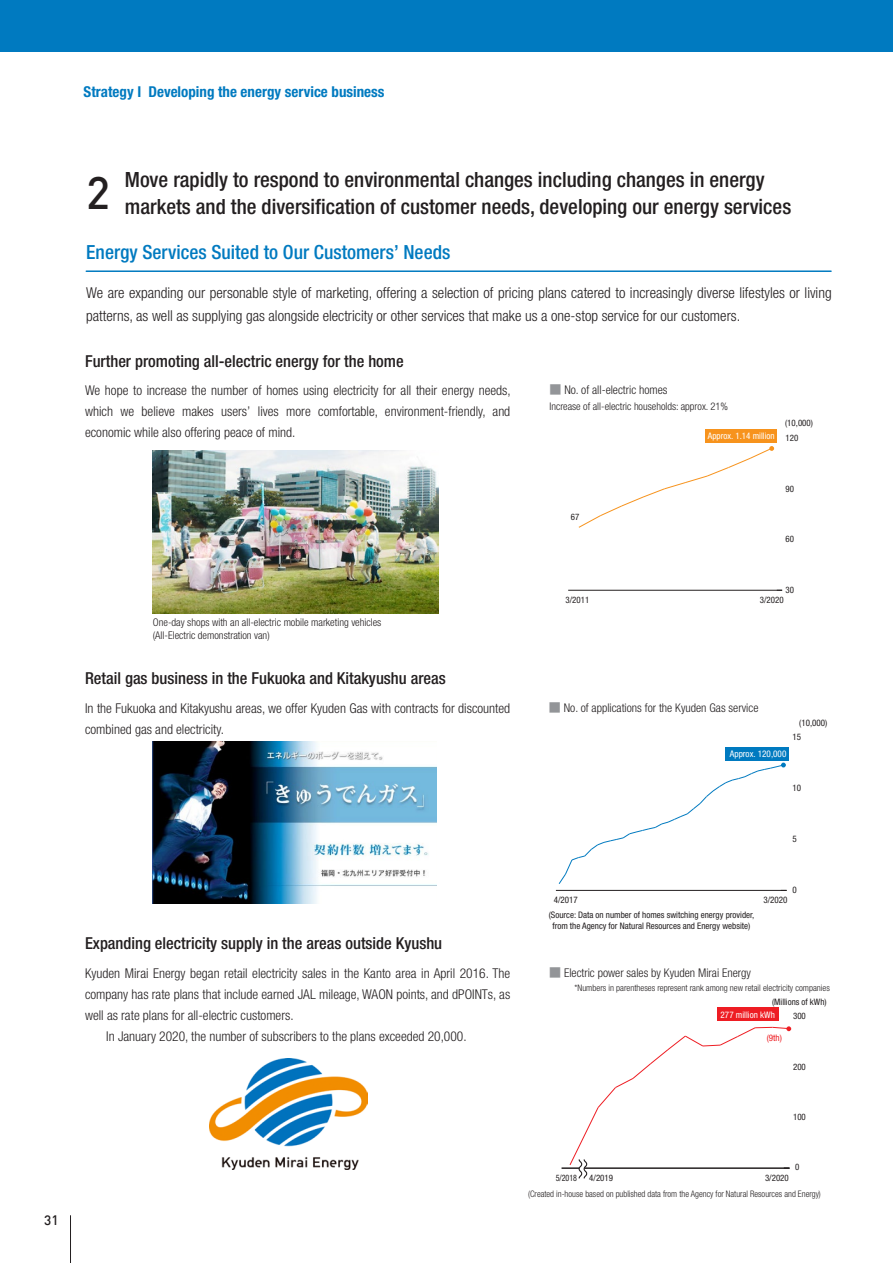
<style>
.page{position:relative;width:893px;height:1263px;background:#fff}
.page>*{position:absolute;margin:0;border:0;box-sizing:border-box;transform-origin:0 0}
.t1{font:500 45px "DIN";color:#231f20}
.t2{font:500 condensed 21px/27px "Helvetica Neue LT Std";color:#231f20}
.t3{font:500 condensed 19.5px "Helvetica Neue LT Std";color:#007ac0}
.t4{font:500 condensed 16.5px "Helvetica Neue LT Std";color:#231f20}
.t5{font:300 condensed 15px/22.5px "Helvetica Neue LT Std";color:#231f20}
.t6{font:700 condensed 15px "Helvetica Neue LT Std";color:#007ac0}
.t7{font:300 condensed 13.5px/21px "Helvetica Neue LT Std";color:#231f20;text-align:justify}
.t8{font:500 13.5px "DIN";color:#231f20}
.キャプション{font:300 condensed 12px "Helvetica Neue LT Std";color:#231f20}
.本文{font:300 condensed 10.65px/13.8px "Helvetica Neue LT Std";color:#231f20}
.キャプション-2{font:300 condensed 10.5px "Helvetica Neue LT Std";color:#231f20}
.t9{font:condensed 9.15px "Helvetica Neue LT Std";color:#fff}
.本文-2{font:300 condensed 9px "Helvetica Neue LT Std";color:#231f20}
.t10{font:condensed 9px/10.8px "Helvetica Neue LT Std";color:#231f20;text-align:center}
.t11{font:condensed 9px "Helvetica Neue LT Std";color:#fff}
.t12{font:condensed 9px "Helvetica Neue LT Std";color:#ee1d23}
.t13{font:condensed 8.85px "Helvetica Neue LT Std";color:#231f20}
.t14{font:condensed 8.85px "Helvetica Neue LT Std";color:#231f20;scale:.9 1}
.s1{font-family:"Gothic BBB Pro";font-weight:500;font-stretch:normal;color:#939598}
</style>
<div class="page">
<div style="left:0;top:0;width:893px;height:51px;background:#007ac0"></div>
<hr style="left:86px;top:270px;width:745px;height:2px;background:#007ac0">
<img style="left:210px;top:1058px;width:158px;height:111px">
<div style="left:705px;top:429px;width:72px;height:14px;background:#f7931d"></div>
<hr style="left:568px;top:590px;width:214px;height:1px;background:#231f20">
<svg style="left:578px;top:446px;width:196px;height:82px"></svg>
<img style="left:153px;top:741px;width:284px;height:162px">
<img style="left:153px;top:450px;width:286px;height:163px">
<div style="left:726px;top:747px;width:63px;height:14px;background:#007ac0"></div>
<hr style="left:556px;top:890px;width:231px;height:1px;background:#231f20">
<svg style="left:558px;top:763px;width:229px;height:128px"></svg>
<div style="left:717px;top:1007px;width:61px;height:14px;background:#ee1d23"></div>
<hr style="left:561px;top:1167px;width:228px;height:2px;background:#231f20">
<svg style="left:569px;top:1026px;width:222px;height:153px"></svg>
<hr style="left:70px;top:1215px;width:1px;height:48px;background:#231f20">
<p class="t6" style="left:84px;top:83px;width:302px">Strategy I Developing the energy service business</p>
<p class="t8" style="left:44px;top:1212px;width:16px">31</p>
<p class="t1" style="left:86px;top:164px;width:25px">2</p>
<p class="t2" style="left:125px;top:166px;width:668px">Move rapidly to respond to environmental changes including changes in energy markets and the diversification of customer needs, developing our energy services</p>
<p class="t3" style="left:86px;top:241px;width:366px">Energy Services Suited to Our Customers’ Needs</p>
<p class="t5" style="left:86px;top:282px;width:747px">We are expanding our personable style of marketing, offering a selection of pricing plans catered to increasingly diverse lifestyles or living patterns, as well as supplying gas alongside electricity or other services that make us a one-stop service for our customers.</p>
<p class="t4" style="left:85px;top:352px;width:320px">Further promoting all-electric energy for the home</p>
<p class="t7" style="left:85px;top:379px;width:427px">We hope to increase the number of homes using electricity for all their energy needs, which we believe makes users’ lives more comfortable, environment-friendly, and economic while also offering peace of mind.</p>
<p class="本文" style="left:153px;top:615px;width:230px">One-day shops with an all-electric mobile marketing vehicles (All-Electric demonstration van)</p>
<p class="t4" style="left:85px;top:668px;width:362px">Retail gas business in the Fukuoka and Kitakyushu areas</p>
<p class="t7" style="left:85px;top:697px;width:427px">In the Fukuoka and Kitakyushu areas, we offer Kyuden Gas with contracts for discounted combined gas and electricity.</p>
<p class="t4" style="left:85px;top:933px;width:359px">Expanding electricity supply in the areas outside Kyushu</p>
<p class="t7" style="left:85px;top:962px;width:427px">Kyuden Mirai Energy began retail electricity sales in the Kanto area in April 2016. The company has rate plans that include earned JAL mileage, WAON points, and dPOINTs, as well as rate plans for all-electric customers.</p>
<p class="t7" style="left:106px;top:1025px;width:362px">In January 2020, the number of subscribers to the plans exceeded 20,000.</p>
<p class="キャプション" style="left:549px;top:383px;width:120px"><span class="s1">■</span> No. of all-electric homes</p>
<p class="キャプション-2" style="left:549px;top:401px;width:180px">Increase of all-electric households: approx. 21%</p>
<p class="t11" style="left:708px;top:431px;width:68px">Approx. 1.14 million</p>
<p class="t13" style="left:785px;top:418px;width:29px">(10,000)</p>
<p class="t13" style="left:785px;top:433px;width:14px">120</p>
<p class="t13" style="left:571px;top:511px;width:10px">67</p>
<p class="t13" style="left:785px;top:483px;width:10px">90</p>
<p class="t13" style="left:785px;top:534px;width:10px">60</p>
<p class="t13" style="left:785px;top:584px;width:10px">30</p>
<p class="t13" style="left:565px;top:595px;width:25px">3/2011</p>
<p class="t13" style="left:760px;top:595px;width:25px">3/2020</p>
<p class="キャプション" style="left:549px;top:701px;width:211px"><span class="s1">■</span> No. of applications for the Kyuden Gas service</p>
<p class="t10" style="left:799px;top:717px;width:30px">(10,000)</p>
<p class="t10" style="left:792px;top:731px;width:10px">15</p>
<p class="t9" style="left:730px;top:749px;width:58px">Approx. 120,000</p>
<p class="t10" style="left:792px;top:782px;width:10px">10</p>
<p class="t10" style="left:792px;top:833px;width:6px">5</p>
<p class="t10" style="left:792px;top:884px;width:6px">0</p>
<p class="t10" style="left:554px;top:895px;width:26px">4/2017</p>
<p class="t10" style="left:763px;top:895px;width:26px">3/2020</p>
<p class="t10" style="left:549px;top:909px;width:207px">(Source: Data on number of homes switching energy provider, from the Agency for Natural Resources and Energy website)</p>
<p class="キャプション" style="left:549px;top:966px;width:203px"><span class="s1">■</span> Electric power sales by Kyuden Mirai Energy</p>
<p class="本文-2" style="left:574px;top:983px;width:257px">*Numbers in parentheses represent rank among new retail electricity companies</p>
<p class="t13" style="left:772px;top:997px;width:56px">(Millions of kWh)</p>
<p class="t11" style="left:721px;top:1009px;width:56px">277 million kWh</p>
<p class="t12" style="left:767px;top:1032px;width:17px">(9th)</p>
<p class="t13" style="left:793px;top:1011px;width:14px">300</p>
<p class="t13" style="left:793px;top:1061px;width:14px">200</p>
<p class="t13" style="left:793px;top:1112px;width:14px">100</p>
<p class="t13" style="left:795px;top:1162px;width:6px">0</p>
<p class="t14" style="left:556px;top:1173px;width:25px">5/2018</p>
<p class="t13" style="left:589px;top:1173px;width:25px">4/2019</p>
<p class="t13" style="left:765px;top:1173px;width:25px">3/2020</p>
<p class="本文-2" style="left:528px;top:1188px;width:294px">(Created in-house based on published data from the Agency for Natural Resources and Energy)</p>
</div>
